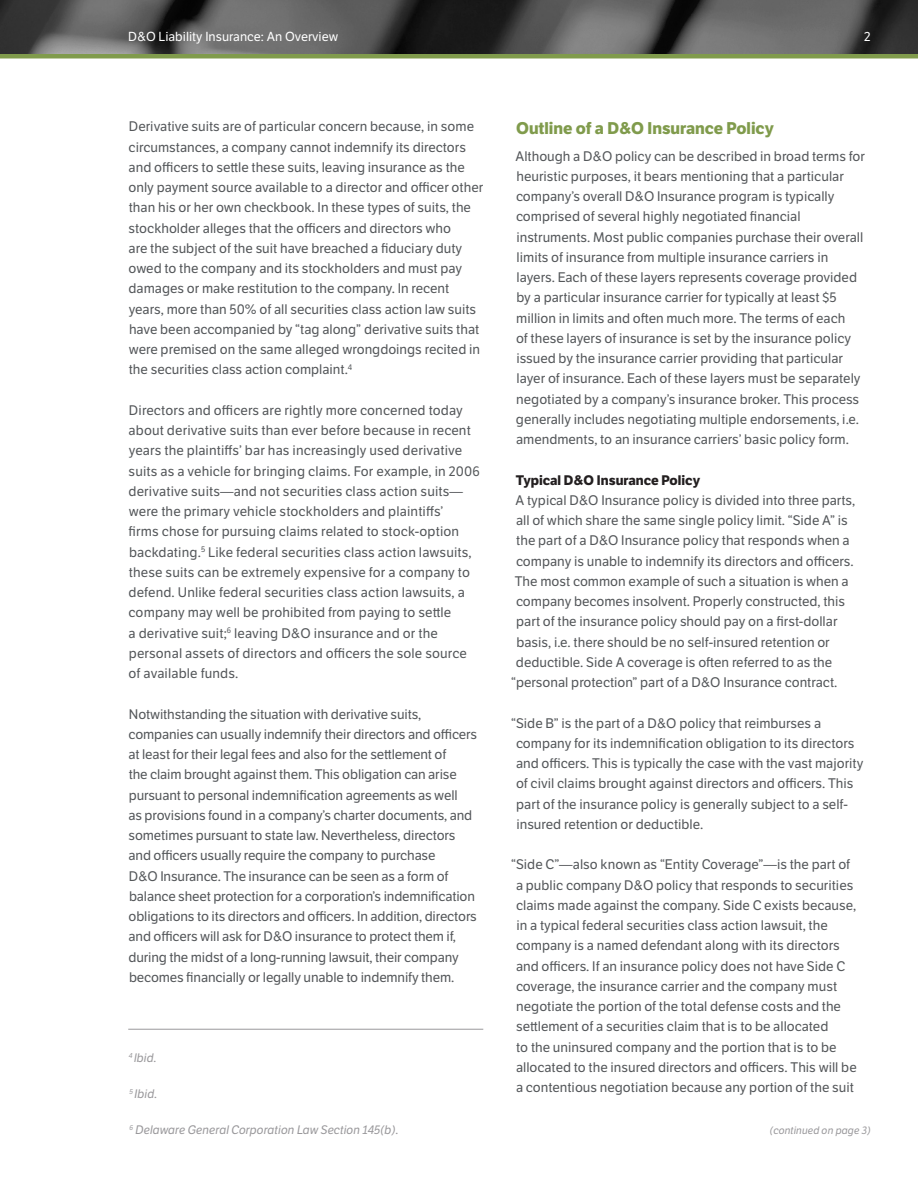
<style>
.page{position:relative;width:918px;height:1188px;background:#fff}
.page>*{position:absolute;margin:0;border:0;box-sizing:border-box;transform-origin:0 0}
.t1{font:700 16.5px "LFT Etica";color:#809b4c}
.Body{font:13.5px/20.2px "LFT Etica";color:#54575a}
.Body_after_H2{font:13.5px/20.2px "LFT Etica";color:#54575a}
.t2{font:700 13.5px "LFT Etica";color:#231f20}
.Header_-_Page{font:12.75px "LFT Etica";color:#fff}
.Footnote{font:italic 12px "LFT Etica";color:#99989b}
.Continued{font:italic 10.5px "LFT Etica";color:#99989b}
</style>
<div class="page">
<img style="left:0;top:0;width:918px;height:54px">
<hr style="left:0;top:54px;width:918px;height:4px;background:#809b4c">
<hr style="left:128px;top:1029px;width:355px;height:1px;background:#99989b">
<p class="Header_-_Page" style="left:128px;top:29px;width:211px">D&amp;O Liability Insurance: An Overview</p>
<p class="Header_-_Page" style="left:864px;top:29px;width:8px">2</p>
<p class="Body" style="left:129px;top:117px;width:356px">Derivative suits are of particular concern because, in some circumstances, a company cannot indemnify its directors and officers to settle these suits, leaving insurance as the only payment source available to a director and officer other than his or her own checkbook. In these types of suits, the stockholder alleges that the officers and directors who<br>are the subject of the suit have breached a fiduciary duty owed to the company and its stockholders and must pay damages or make restitution to the company. In recent years, more than 50% of all securities class action law suits have been accompanied by “tag along” derivative suits that were premised on the same alleged wrongdoings recited in the securities class action complaint.<sup>4</sup></p>
<p class="Body" style="left:129px;top:400px;width:353px">Directors and officers are rightly more concerned today about derivative suits than ever before because in recent years the plaintiffs’ bar has increasingly used derivative suits as a vehicle for bringing claims. For example, in 2006 derivative suits—and not securities class action suits— were the primary vehicle stockholders and plaintiffs’<br>firms chose for pursuing claims related to stock-option backdating.<sup>5</sup> Like federal securities class action lawsuits, these suits can be extremely expensive for a company to defend. Unlike federal securities class action lawsuits, a company may well be prohibited from paying to settle<br>a derivative suit;<sup>6</sup> leaving D&amp;O insurance and or the personal assets of directors and officers the sole source of available funds.</p>
<p class="Body" style="left:129px;top:704px;width:350px">Notwithstanding the situation with derivative suits, companies can usually indemnify their directors and officers at least for their legal fees and also for the settlement of<br>the claim brought against them. This obligation can arise pursuant to personal indemnification agreements as well<br>as provisions found in a company’s charter documents, and sometimes pursuant to state law. Nevertheless, directors and officers usually require the company to purchase<br>D&amp;O Insurance. The insurance can be seen as a form of balance sheet protection for a corporation’s indemnification obligations to its directors and officers. In addition, directors and officers will ask for D&amp;O insurance to protect them if, during the midst of a long-running lawsuit, their company becomes financially or legally unable to indemnify them.</p>
<p class="Footnote" style="left:129px;top:1051px;width:29px"><sup>4</sup> lbid.</p>
<p class="Footnote" style="left:129px;top:1087px;width:29px"><sup>5</sup> Ibid.</p>
<p class="Footnote" style="left:129px;top:1123px;width:271px"><sup>6</sup> Delaware General Corporation Law Section 145(b).</p>
<h2 class="t1" style="left:516px;top:118px;width:259px">Outline of a D&amp;O Insurance Policy</h2>
<p class="Body_after_H2" style="left:516px;top:146px;width:351px">Although a D&amp;O policy can be described in broad terms for heuristic purposes, it bears mentioning that a particular company’s overall D&amp;O Insurance program is typically comprised of several highly negotiated financial instruments. Most public companies purchase their overall limits of insurance from multiple insurance carriers in layers. Each of these layers represents coverage provided by a particular insurance carrier for typically at least $5 million in limits and often much more. The terms of each<br>of these layers of insurance is set by the insurance policy issued by the insurance carrier providing that particular layer of insurance. Each of these layers must be separately negotiated by a company’s insurance broker. This process generally includes negotiating multiple endorsements, i.e. amendments, to an insurance carriers’ basic policy form.</p>
<h3 class="t2" style="left:516px;top:472px;width:186px">Typical D&amp;O Insurance Policy</h3>
<p class="Body" style="left:516px;top:490px;width:341px">A typical D&amp;O Insurance policy is divided into three parts,</p>
<p class="Body" style="left:516px;top:510px;width:333px">all of which share the same single policy limit. “Side A” is</p>
<p class="Body" style="left:516px;top:531px;width:335px">the part of a D&amp;O Insurance policy that responds when a</p>
<p class="Body" style="left:516px;top:551px;width:339px">company is unable to indemnify its directors and officers.</p>
<p class="Body" style="left:515px;top:571px;width:335px">The most common example of such a situation is when a</p>
<p class="Body" style="left:516px;top:591px;width:331px">company becomes insolvent. Properly constructed, this</p>
<p class="Body" style="left:516px;top:612px;width:323px">part of the insurance policy should pay on a first-dollar</p>
<p class="Body" style="left:516px;top:632px;width:315px">basis, i.e. there should be no self-insured retention or</p>
<p class="Body" style="left:516px;top:652px;width:318px">deductible. Side A coverage is often referred to as the</p>
<p class="Body" style="left:511px;top:672px;width:328px">“personal protection” part of a D&amp;O Insurance contract.</p>
<p class="Body" style="left:516px;top:713px;width:349px;text-indent:-5px">“Side B” is the part of a D&amp;O policy that reimburses a company for its indemnification obligation to its directors and officers. This is typically the case with the vast majority of civil claims brought against directors and officers. This part of the insurance policy is generally subject to a self&shy;insured retention or deductible.</p>
<p class="Body" style="left:516px;top:855px;width:342px;text-indent:-5px">“Side C”—also known as “Entity Coverage”—is the part of a public company D&amp;O policy that responds to securities claims made against the company. Side C exists because, in a typical federal securities class action lawsuit, the company is a named defendant along with its directors and officers. If an insurance policy does not have Side C coverage, the insurance carrier and the company must negotiate the portion of the total defense costs and the settlement of a securities claim that is to be allocated<br>to the uninsured company and the portion that is to be allocated to the insured directors and officers. This will be a contentious negotiation because any portion of the suit</p>
<p class="Continued" style="left:770px;top:1124px;width:102px">(continued on page 3)</p>
</div>
